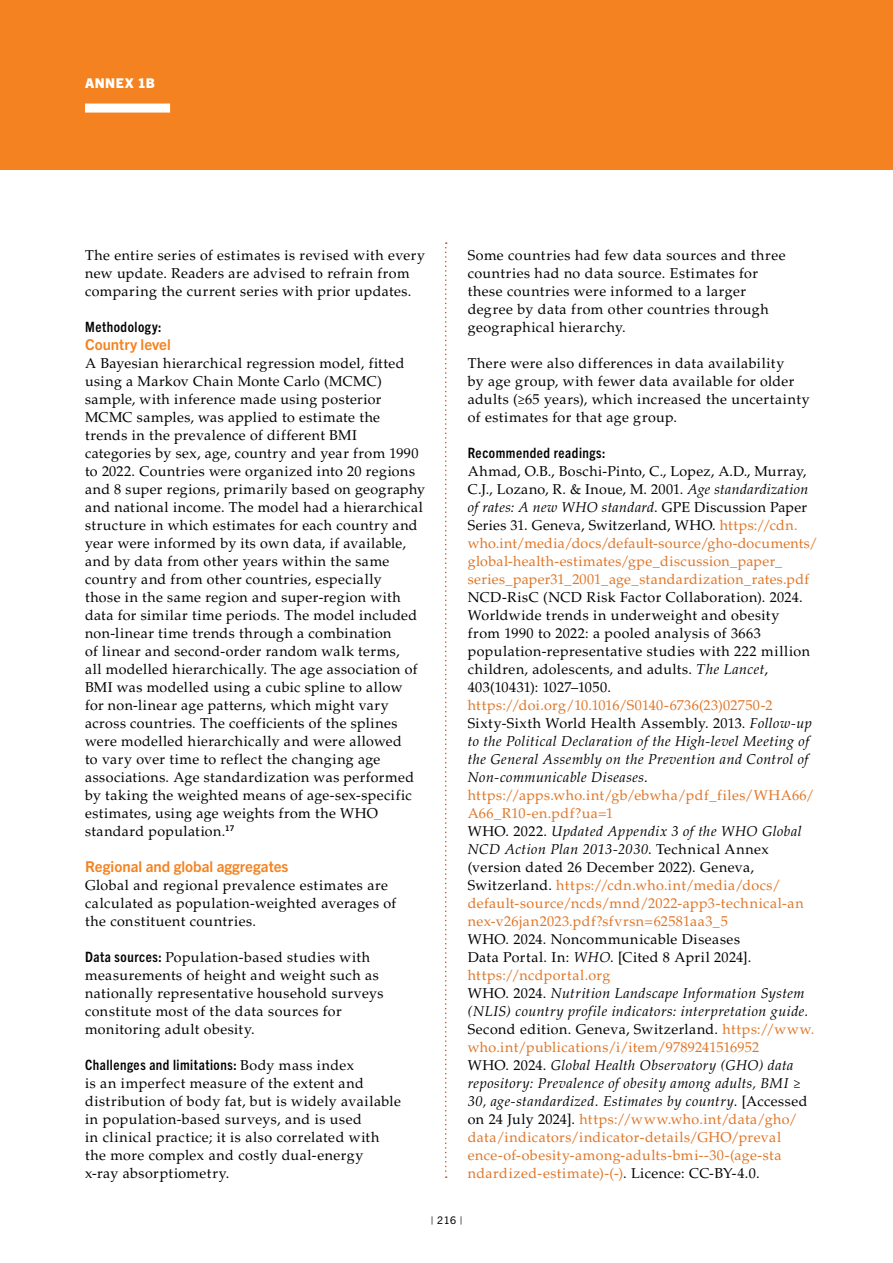
<style>
.page{position:relative;width:893px;height:1263px;background:#fff}
.page>*{position:absolute;margin:0;border:0;box-sizing:border-box;transform-origin:0 0}
.t1{font:700 15px "Trade Gothic Next LT Pro";color:#f58220}
.t2{font:14.25px/18px "Palatino LT Std";letter-spacing:.03em;color:#000}
.t3{font:14.25px/18px "Palatino LT Std";letter-spacing:.025em;color:#df7627}
.t4{font:italic 14.25px/18px "Palatino LT Std";letter-spacing:.03em;color:#000}
.t5{font:700 condensed 14.25px "Trade Gothic Next LT Pro";letter-spacing:.035em;color:#000}
.t6{font:800 13.5px "Trade Gothic Next LT Pro";letter-spacing:.045em;color:#fff}
.t7{font:10.5px "Trade Gothic Next LT Pro";color:#000}
.s1{font-family:"Trade Gothic Next LT Pro";font-weight:700;font-stretch:condensed}
.s2{color:#000}
.s3{font-style:italic;color:#000}
.s4{font-style:italic}
.s5{color:#df7627}
.s6{font-style:normal}
.s7{font-style:normal;color:#df7627}
</style>
<div class="page">
<svg style="left:445px;top:242px;width:2px;height:936px"></svg>
<div style="left:0;top:0;width:893px;height:170px;background:#f58220"></div>
<div style="left:85px;top:104px;width:85px;height:9px;background:#fff"></div>
<p class="t6" style="left:85px;top:74px;width:71px">ANNEX 1B</p>
<p class="t2" style="left:85px;top:246px;width:342px">The entire series of estimates is revised with every new update. Readers are advised to refrain from comparing the current series with prior updates.</p>
<h4 class="t5" style="left:85px;top:317px;width:78px">Methodology:</h4>
<h5 class="t1" style="left:85px;top:334px;width:87px">Country level</h5>
<p class="t2" style="left:85px;top:354px;width:342px">A Bayesian hierarchical regression model, fitted using a Markov Chain Monte Carlo (MCMC) sample, with inference made using posterior MCMC samples, was applied to estimate the trends in the prevalence of different BMI categories by sex, age, country and year from 1990 to 2022. Countries were organized into 20 regions and 8 super regions, primarily based on geography and national income. The model had a hierarchical structure in which estimates for each country and year were informed by its own data, if available, and by data from other years within the same country and from other countries, especially<br>those in the same region and super-region with data for similar time periods. The model included non-linear time trends through a combination<br>of linear and second-order random walk terms,<br>all modelled hierarchically. The age association of BMI was modelled using a cubic spline to allow<br>for non-linear age patterns, which might vary across countries. The coefficients of the splines were modelled hierarchically and were allowed<br>to vary over time to reflect the changing age associations. Age standardization was performed by taking the weighted means of age-sex-specific estimates, using age weights from the WHO standard population.<sup>17</sup></p>
<h5 class="t1" style="left:85px;top:856px;width:205px">Regional and global aggregates</h5>
<p class="t2" style="left:85px;top:876px;width:313px">Global and regional prevalence estimates are calculated as population-weighted averages of the constituent countries.</p>
<p class="t2" style="left:85px;top:948px;width:300px"><span class="s1">Data sources:</span> Population-based studies with measurements of height and weight such as nationally representative household surveys constitute most of the data sources for monitoring adult obesity.</p>
<p class="t2" style="left:85px;top:1056px;width:317px"><span class="s1">Challenges and limitations:</span> Body mass index<br>is an imperfect measure of the extent and distribution of body fat, but is widely available in population-based surveys, and is used<br>in clinical practice; it is also correlated with the more complex and costly dual-energy<br>x-ray absorptiometry.</p>
<p class="t2" style="left:468px;top:246px;width:319px">Some countries had few data sources and three countries had no data source. Estimates for these countries were informed to a larger degree by data from other countries through geographical hierarchy.</p>
<p class="t2" style="left:468px;top:354px;width:343px">There were also differences in data availability<br>by age group, with fewer data available for older adults (≥65 years), which increased the uncertainty of estimates for that age group.</p>
<p class="t5" style="left:468px;top:443px;width:139px">Recommended readings:</p>
<p class="t3" style="left:468px;top:462px;width:352px"><span class="s2">Ahmad, O.B., Boschi-Pinto, C., Lopez, A.D., Murray, C.J., Lozano, R. &amp; Inoue, M. 2001.</span> <span class="s3">Age standardization of rates: A new WHO standard</span><span class="s2">. GPE Discussion Paper Series 31. Geneva, Switzerland, WHO.</span> https://cdn. who.int/media/docs/default-source/gho-documents/ global-health-estimates/gpe_discussion_paper_ series_paper31_2001_age_standardization_rates.pdf</p>
<p class="t2" style="left:468px;top:588px;width:344px">NCD-RisC (NCD Risk Factor Collaboration). 2024.<br>Worldwide trends in underweight and obesity from 1990 to 2022: a pooled analysis of 3663 population-representative studies with 222 million children, adolescents, and adults. <span class="s4">The Lancet</span>, 403(10431): 1027–1050. <span class="s5">https://doi.org/10.1016/S0140-6736(23)02750-2</span></p>
<p class="t4" style="left:468px;top:714px;width:348px"><span class="s6">Sixty-Sixth World Health Assembly. 2013.</span> Follow-up to the Political Declaration of the High-level Meeting of the General Assembly on the Prevention and Control of Non-communicable Diseases<span class="s6">. </span><span class="s7">https://apps.who.int/gb/ebwha/pdf_files/WHA66/ A66_R10-en.pdf?ua=1</span></p>
<p class="t3" style="left:468px;top:822px;width:337px"><span class="s2">WHO. 2022.</span> <span class="s3">Updated Appendix 3 of the WHO Global NCD Action Plan 2013-2030</span><span class="s2">. Technical Annex (version dated 26 December 2022). Geneva, Switzerland.</span> https://cdn.who.int/media/docs/ default-source/ncds/mnd/2022-app3-technical-an nex-v26jan2023.pdf?sfvrsn=62581aa3_5</p>
<p class="t2" style="left:468px;top:930px;width:285px">WHO. 2024. Noncommunicable Diseases<br>Data Portal. In: <span class="s4">WHO</span>. [Cited 8 April 2024]. <span class="s5">https://ncdportal.org</span></p>
<p class="t4" style="left:468px;top:984px;width:348px"><span class="s6">WHO. 2024.</span> Nutrition Landscape Information System (NLIS) country profile indicators: interpretation guide.<br><span class="s6">Second edition. Geneva, Switzerland.</span> <span class="s7">https://www. who.int/publications/i/item/9789241516952</span></p>
<p class="t3" style="left:468px;top:1056px;width:341px"><span class="s2">WHO. 2024.</span> <span class="s3">Global Health Observatory (GHO) data repository: Prevalence of obesity among adults, BMI ≥ 30, age-standardized. Estimates by country</span><span class="s2">. [Accessed on 24 July 2024].</span> https://www.who.int/data/gho/ data/indicators/indicator-details/GHO/preval ence-of-obesity-among-adults-bmi--30-(age-sta ndardized-estimate)-(-)<span class="s2">. Licence: CC-BY-4.0.</span></p>
<p class="t7" style="left:431px;top:1213px;width:33px">| 216 |</p>
</div>
